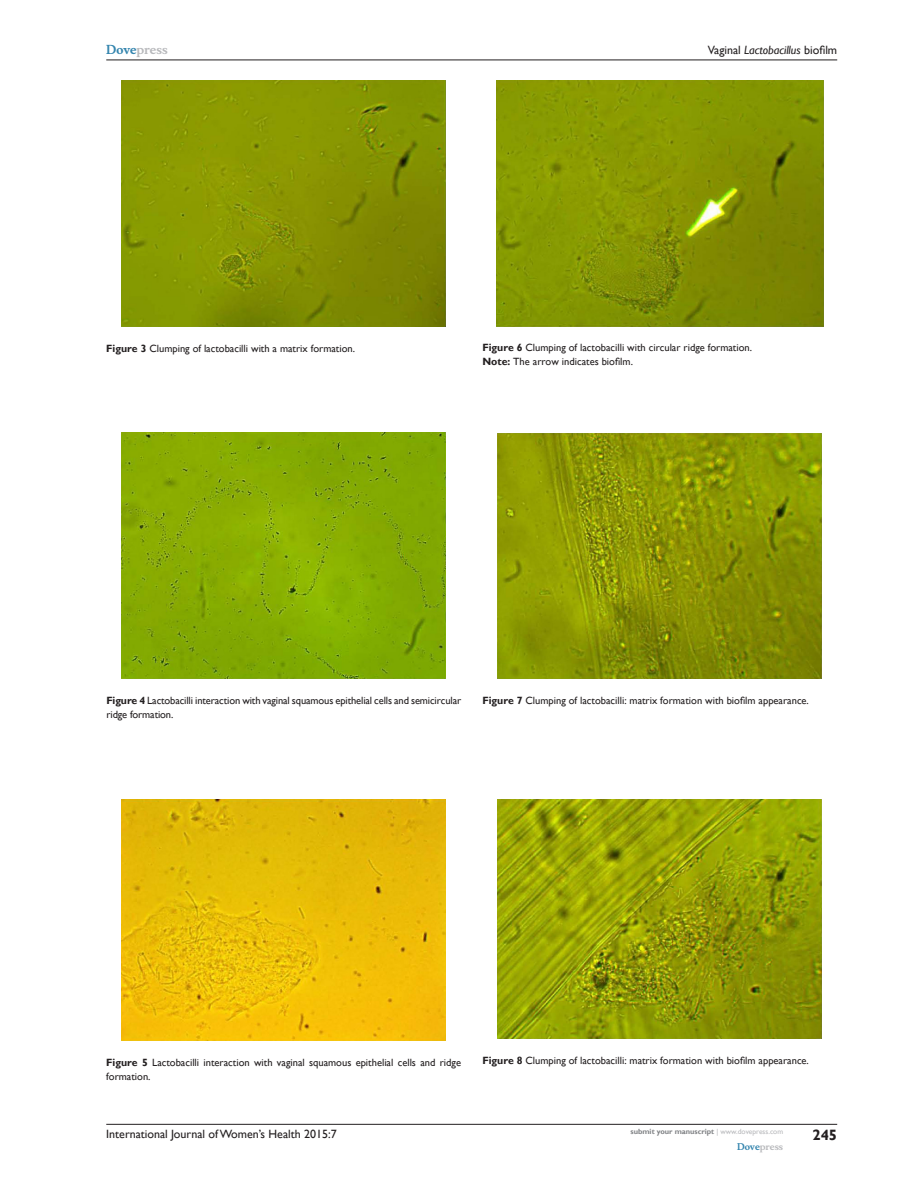
<style>
.page{position:relative;width:918px;height:1188px;background:#fff}
.page>*{position:absolute;margin:0;border:0;box-sizing:border-box;transform-origin:0 0}
.RunFolio-R{font:700 15px "Gill Sans";color:#231f20}
.RunF-R{font:12px "Gill Sans";color:#231f20}
.RunH-R{font:12px "Gill Sans";color:#231f20}
.RunH-Brand-R{font:700 12px "Musee";color:#b8b9bc}
.FigC{font:10.5px/13.5px "Gill Sans";color:#231f20}
.FigSNRI{font:10.5px "Gill Sans";color:#231f20}
.RunF-Brand-R{font:700 9px "Musee";color:#b8b9bc}
.RunF-SubmityourMS-R{font:700 7.5px "Gill Sans";color:#808285}
.s1{color:#3485ae}
.s2{font-weight:700}
.s3{font-style:italic}
.s4{font-weight:400;color:#b8b9bc}
</style>
<div class="page">
<hr style="left:106px;top:1124px;width:731px;height:1px;background:#231f20">
<hr style="left:106px;top:60px;width:731px;height:1px;background:#231f20">
<img style="left:122px;top:81px;width:324px;height:245px">
<img style="left:122px;top:433px;width:324px;height:246px">
<img style="left:122px;top:799px;width:323px;height:242px">
<img style="left:496px;top:81px;width:327px;height:245px">
<img style="left:498px;top:433px;width:324px;height:246px">
<img style="left:498px;top:799px;width:324px;height:240px">
<p class="RunH-Brand-R" style="left:106px;top:43px;width:63px"><span class="s1">Dove</span>press</p>
<p class="FigC" style="left:106px;top:342px;width:250px"><span class="s2">Figure 3</span> Clumping of lactobacilli with a matrix formation.</p>
<p class="RunH-R" style="left:708px;top:43px;width:131px">Vaginal <span class="s3">Lactobacillus</span> biofilm</p>
<p class="FigC" style="left:482px;top:341px;width:271px"><span class="s2">Figure 6</span> Clumping of lactobacilli with circular ridge formation.</p>
<p class="FigSNRI" style="left:482px;top:355px;width:152px"><span class="s2">Note:</span> The arrow indicates biofilm.</p>
<p class="FigC" style="left:106px;top:694px;width:356px"><span class="s2">Figure 4</span> Lactobacilli interaction with vaginal squamous epithelial cells and semicircular ridge formation.</p>
<p class="FigC" style="left:482px;top:694px;width:328px"><span class="s2">Figure 7</span> Clumping of lactobacilli: matrix formation with biofilm appearance.</p>
<p class="FigC" style="left:106px;top:1056px;width:356px"><span class="s2">Figure 5</span> Lactobacilli interaction with vaginal squamous epithelial cells and ridge formation.</p>
<p class="FigC" style="left:482px;top:1054px;width:328px"><span class="s2">Figure 8</span> Clumping of lactobacilli: matrix formation with biofilm appearance.</p>
<p class="RunF-R" style="left:106px;top:1127px;width:232px">International Journal of Women’s Health 2015:7</p>
<p class="RunF-SubmityourMS-R" style="left:631px;top:1127px;width:154px">submit your manuscript <span class="s4">| www.dovepress.com</span></p>
<p class="RunF-Brand-R" style="left:737px;top:1141px;width:48px"><span class="s1">Dove</span>press</p>
<p class="RunFolio-R" style="left:812px;top:1126px;width:26px">245</p>
</div>
